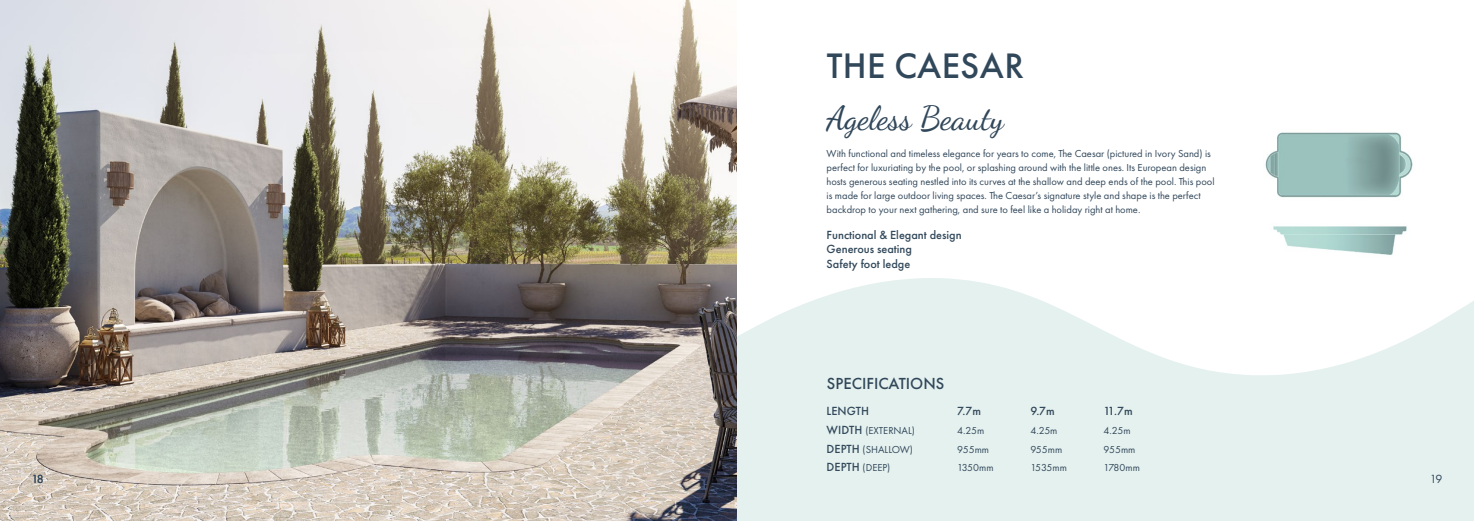
<style>
.page{position:relative;width:1474px;height:521px;background:#fff}
.page>*{position:absolute;margin:0;border:0;box-sizing:border-box;transform-origin:0 0}
.t1{font:500 36.75px "Futura PT";letter-spacing:.01em;color:#31475a}
.t2{font:33.25px "Dancing Script";color:#31475a}
.t3{font:500 16.62px "Futura PT";color:#31485a}
.t4{font:500 12.25px/14.7px "Futura PT";color:#31485a}
.t5{font:12.25px "Futura PT";color:#30465a}
.t6{font:10.5px/14px "Futura PT";color:#31475a}
.t7{font:10.5px/18.7px "Futura PT";color:#31485a}
.s1{font-weight:500;font-size:12.25px}
</style>
<div class="page">
<svg style="left:737px;top:278px;width:736px;height:243px;fill:#e5f1ef"></svg>
<img style="left:0;top:0;width:737px;height:521px">
<img style="left:1265px;top:132px;width:148px;height:66px">
<img style="left:1273px;top:226px;width:134px;height:29px">
<h1 class="t1" style="left:826px;top:43px;width:199px">THE CAESAR</h1>
<h2 class="t2" style="left:826px;top:92px;width:179px">Ageless Beauty</h2>
<p class="t6" style="left:826px;top:146px;width:389px">With functional and timeless elegance for years to come, The Caesar (pictured in Ivory Sand) is perfect for luxuriating by the pool, or splashing around with the little ones. Its European design hosts generous seating nestled into its curves at the shallow and deep ends of the pool. This pool is made for large outdoor living spaces. The Caesar’s signature style and shape is the perfect backdrop to your next gathering, and sure to feel like a holiday right at home.</p>
<p class="t4" style="left:826px;top:227px;width:136px">Functional &amp; Elegant design<br>Generous seating<br>Safety foot ledge</p>
<h3 class="t3" style="left:827px;top:373px;width:119px">SPECIFICATIONS</h3>
<p class="t4" style="left:826px;top:403px;width:44px">LENGTH</p>
<p class="t4" style="left:957px;top:403px;width:25px">7.7m</p>
<p class="t7" style="left:957px;top:421px;width:38px">4.25m<br>955mm<br>1350mm</p>
<p class="t4" style="left:1030px;top:403px;width:26px">9.7m</p>
<p class="t7" style="left:1030px;top:421px;width:38px">4.25m<br>955mm<br>1535mm</p>
<p class="t4" style="left:1103px;top:403px;width:31px">11.7m</p>
<p class="t7" style="left:1103px;top:421px;width:38px">4.25m<br>955mm<br>1780mm</p>
<p class="t7" style="left:826px;top:421px;width:90px"><span class="s1">WIDTH</span> (EXTERNAL)<br><span class="s1">DEPTH</span> (SHALLOW)<br><span class="s1">DEPTH</span> (DEEP)</p>
<p class="t5" style="left:32px;top:471px;width:14px">18</p>
<p class="t5" style="left:1429px;top:471px;width:14px">19</p>
</div>
